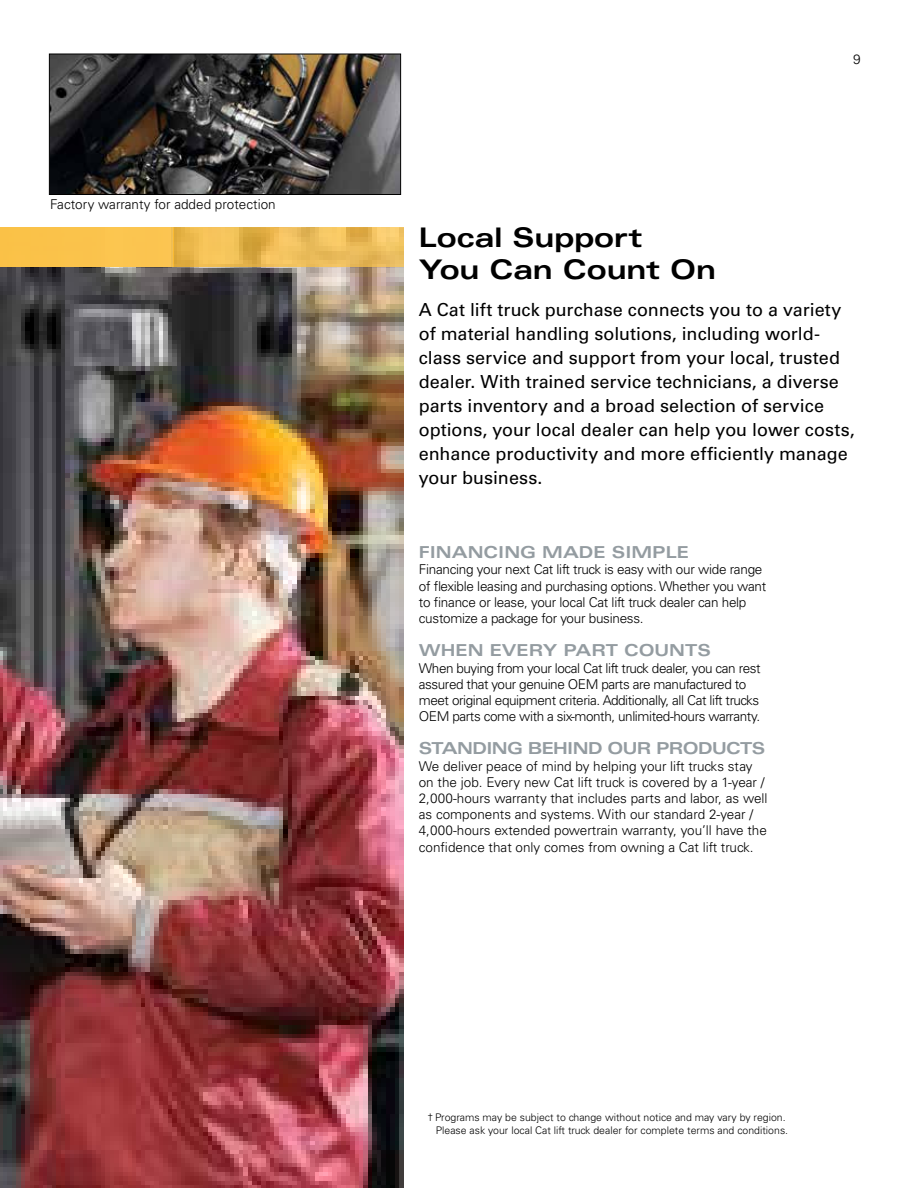
<style>
.page{position:relative;width:918px;height:1188px;background:#fff}
.page>*{position:absolute;margin:0;border:0;box-sizing:border-box;transform-origin:0 0}
.t1{font:700 expanded 27px/32.4px "Univers LT Std";letter-spacing:-.005em;color:#000}
.t2{font:18px/24px "Univers LT Std";color:#000}
.t3{font:700 expanded 16.5px "Univers LT Std";color:#949ca1}
.t4{font:700 expanded 16.5px "Univers LT Std";letter-spacing:-.04em;color:#949ca1}
.t5{font:300 13.5px/16.2px "Univers LT Std";letter-spacing:-.02em;color:#000}
.t6{font:300 13.5px/16.2px "Univers LT Std";color:#000}
.t7{font:300 10.5px/12.6px "Univers LT Std";color:#000;text-align:right}
</style>
<div class="page">
<img style="left:0;top:267px;width:404px;height:921px">
<div style="left:0;top:227px;width:174px;height:40px;background:#f0be53"></div>
<div style="left:0;top:227px;width:170px;height:40px;background:#fac34c"></div>
<svg style="left:174px;top:227px;width:230px;height:40px"></svg>
<img style="left:51px;top:56px;width:348px;height:137px">
<div style="left:49px;top:54px;width:352px;height:141px;border:1px solid #000"></div>
<p class="t6" style="left:50px;top:196px;width:227px">Factory warranty for added protection</p>
<p class="t5" style="left:853px;top:51px;width:9px">9</p>
<h1 class="t1" style="left:419px;top:221px;width:299px">Local Support<br>You Can Count On</h1>
<p class="t2" style="left:419px;top:298px;width:437px">A Cat lift truck purchase connects you to a variety of material handling solutions, including world&shy;class service and support from your local, trusted dealer. With trained service technicians, a diverse parts inventory and a broad selection of service options, your local dealer can help you lower costs, enhance productivity and more efficiently manage your business.</p>
<p class="t3" style="left:419px;top:543px;width:272px">FINANCING MADE SIMPLE</p>
<p class="t5" style="left:419px;top:562px;width:349px">Financing your next Cat lift truck is easy with our wide range of flexible leasing and purchasing options. Whether you want to finance or lease, your local Cat lift truck dealer can help customize a package for your business.</p>
<p class="t3" style="left:419px;top:641px;width:293px">WHEN EVERY PART COUNTS</p>
<p class="t5" style="left:419px;top:660px;width:343px">When buying from your local Cat lift truck dealer, you can rest assured that your genuine OEM parts are manufactured to meet original equipment criteria. Additionally, all Cat lift trucks OEM parts come with a six-month, unlimited-hours warranty.</p>
<p class="t4" style="left:419px;top:739px;width:348px">STANDING BEHIND OUR PRODUCTS</p>
<p class="t6" style="left:419px;top:758px;width:350px">We deliver peace of mind by helping your lift trucks stay on the job. Every new Cat lift truck is covered by a 1-year / 2,000-hours warranty that includes parts and labor, as well as components and systems. With our standard 2-year / 4,000-hours extended powertrain warranty, you’ll have the confidence that only comes from owning a Cat lift truck.</p>
<p class="t7" style="left:428px;top:1111px;width:362px">† Programs may be subject to change without notice and may vary by region.<br>Please ask your local Cat lift truck dealer for complete terms and conditions.</p>
</div>
